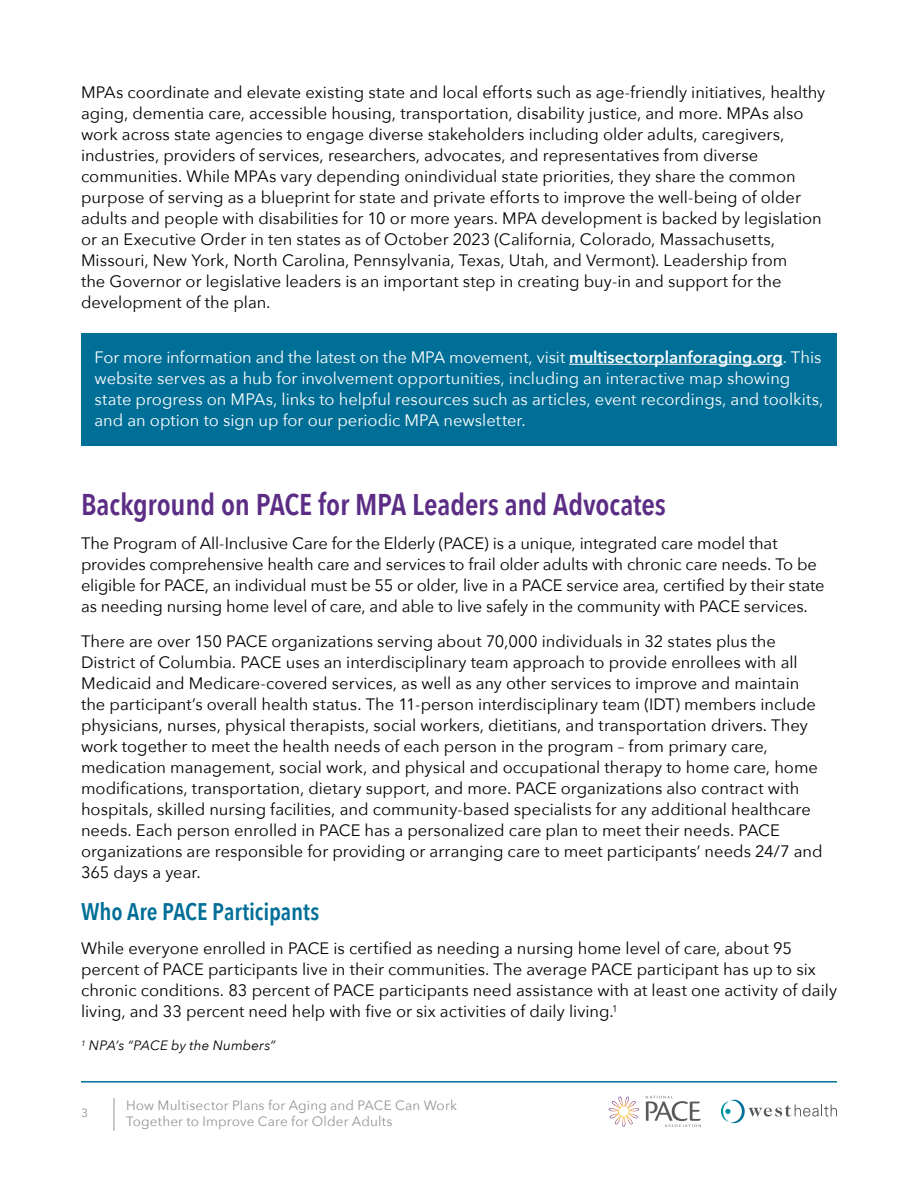
<style>
.page{position:relative;width:918px;height:1188px;background:#fff}
.page>*{position:absolute;margin:0;border:0;box-sizing:border-box;transform-origin:0 0}
.t1{font:600 30px "Avenir Next Condensed";letter-spacing:-.005em;color:#5c2d85}
.t2{font:600 24px "Avenir Next Condensed";letter-spacing:-.005em;color:#006f97}
.t3{font:16.5px/21px "Avenir Next";color:#000}
.t4{font:16.5px/21px "Avenir Next";color:#fff}
.t5{font:13.5px/16.5px "Avenir Next";letter-spacing:.01em;color:#939598}
.t6{font:italic 13.5px "Avenir Next";letter-spacing:.01em;color:#000}
.t7{font:12px "Avenir Next";color:#939598}
.s1{font-weight:600}
</style>
<div class="page">
<svg style="left:646px;top:1096px;width:55px;height:31px"></svg>
<svg style="left:609px;top:1097px;width:30px;height:30px"></svg>
<svg style="left:721px;top:1100px;width:116px;height:23px"></svg>
<hr style="left:114px;top:1098px;width:1px;height:33px;background:#939598">
<hr style="left:81px;top:1081px;width:756px;height:2px;background:#006f97">
<div style="left:81px;top:333px;width:756px;height:113px;background:#006f97"></div>
<hr style="left:569px;top:364px;width:214px;height:1px;background:#fff">
<p class="t3" style="left:81px;top:81px;width:746px">MPAs coordinate and elevate existing state and local efforts such as age-friendly initiatives, healthy aging, dementia care, accessible housing, transportation, disability justice, and more. MPAs also work across state agencies to engage diverse stakeholders including older adults, caregivers, industries, providers of services, researchers, advocates, and representatives from diverse communities. While MPAs vary depending onindividual state priorities, they share the common purpose of serving as a blueprint for state and private efforts to improve the well-being of older adults and people with disabilities for 10 or more years. MPA development is backed by legislation or an Executive Order in ten states as of October 2023 (California, Colorado, Massachusetts, Missouri, New York, North Carolina, Pennsylvania, Texas, Utah, and Vermont). Leadership from<br>the Governor or legislative leaders is an important step in creating buy-in and support for the development of the plan.</p>
<p class="t4" style="left:94px;top:346px;width:730px">For more information and the latest on the MPA movement, visit <span class="s1">multisectorplanforaging.org</span>. This website serves as a hub for involvement opportunities, including an interactive map showing state progress on MPAs, links to helpful resources such as articles, event recordings, and toolkits, and an option to sign up for our periodic MPA newsletter.</p>
<h1 class="t1" style="left:81px;top:478px;width:587px">Background on PACE for MPA Leaders and Advocates</h1>
<p class="t3" style="left:81px;top:532px;width:745px">The Program of All-Inclusive Care for the Elderly (PACE) is a unique, integrated care model that provides comprehensive health care and services to frail older adults with chronic care needs. To be eligible for PACE, an individual must be 55 or older, live in a PACE service area, certified by their state as needing nursing home level of care, and able to live safely in the community with PACE services.</p>
<p class="t3" style="left:81px;top:630px;width:743px">There are over 150 PACE organizations serving about 70,000 individuals in 32 states plus the District of Columbia. PACE uses an interdisciplinary team approach to provide enrollees with all Medicaid and Medicare-covered services, as well as any other services to improve and maintain the participant’s overall health status. The 11-person interdisciplinary team (IDT) members include physicians, nurses, physical therapists, social workers, dietitians, and transportation drivers. They work together to meet the health needs of each person in the program – from primary care, medication management, social work, and physical and occupational therapy to home care, home modifications, transportation, dietary support, and more. PACE organizations also contract with hospitals, skilled nursing facilities, and community-based specialists for any additional healthcare needs. Each person enrolled in PACE has a personalized care plan to meet their needs. PACE organizations are responsible for providing or arranging care to meet participants’ needs 24/7 and 365 days a year.</p>
<h2 class="t2" style="left:81px;top:891px;width:240px">Who Are PACE Participants</h2>
<p class="t3" style="left:81px;top:937px;width:758px">While everyone enrolled in PACE is certified as needing a nursing home level of care, about 95 percent of PACE participants live in their communities. The average PACE participant has up to six chronic conditions. 83 percent of PACE participants need assistance with at least one activity of daily living, and 33 percent need help with five or six activities of daily living.<sup>1</sup></p>
<p class="t6" style="left:81px;top:1034px;width:196px"><sup>1</sup> NPA’s “PACE by the Numbers”</p>
<p class="t7" style="left:81px;top:1103px;width:8px">3</p>
<p class="t5" style="left:126px;top:1096px;width:333px">How Multisector Plans for Aging and PACE Can Work<br>Together to Improve Care for Older Adults</p>
</div>
